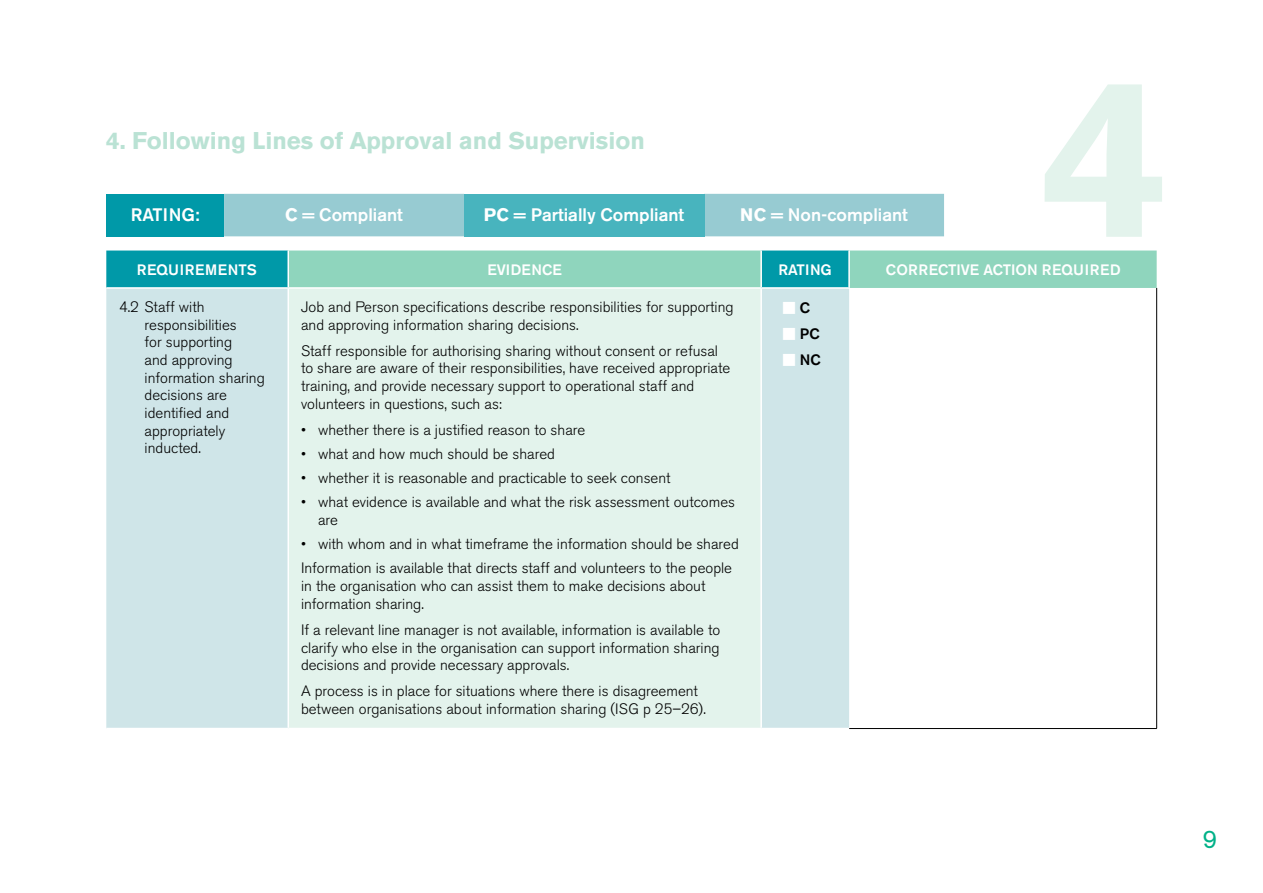
<style>
.page{position:relative;width:1263px;height:893px;background:#fff}
.page>*{position:absolute;margin:0;border:0;box-sizing:border-box;transform-origin:0 0}
.Chapter_No{font:700 225px "Akzidenz Grotesk BE";color:#e3f3ec}
.t1{font:25.5px "Akzidenz Grotesk BE";color:#00b188}
.Continued_Head{font:700 24px "Akzidenz Grotesk BE";color:#bae2d4}
.t2{font:500 18px "Akzidenz Grotesk BE";color:#fff}
.Text{font:300 15px/17.7px "Akzidenz Grotesk BE";color:#000}
.Bullet{font:300 15px/17.7px "Akzidenz Grotesk BE";color:#000}
.Numbers{font:300 15px/17.7px "Akzidenz Grotesk BE";color:#000}
.Steps_Text{font:500 15px "Akzidenz Grotesk BE";color:#fff}
.Steps_Text-2{font:500 15px "Akzidenz Grotesk BE";letter-spacing:.04em;color:#fff}
.Text-2{font:500 15px "Akzidenz Grotesk BE";color:#000}
.s1{font-weight:700}
</style>
<div class="page">
<div style="left:106px;top:194px;width:118px;height:42px;background:#0099a8"></div>
<div style="left:224px;top:194px;width:720px;height:42px;background:#97cbd2"></div>
<div style="left:464px;top:194px;width:240px;height:42px;background:#48b4be"></div>
<svg style="left:106px;top:251px;width:1051px;height:37px;background:#6ac5b7"></svg>
<div style="left:106px;top:289px;width:743px;height:439px;background:#cfe5e8"></div>
<div style="left:288px;top:288px;width:473px;height:440px;background:#e3f3ec"></div>
<hr style="left:287px;top:251px;width:2px;height:36px;background:#fff">
<hr style="left:760px;top:251px;width:2px;height:36px;background:#fff">
<hr style="left:848px;top:251px;width:2px;height:36px;background:#fff">
<hr style="left:106px;top:287px;width:182px;height:2px;background:#fff">
<hr style="left:288px;top:287px;width:473px;height:2px;background:#fff">
<hr style="left:287px;top:289px;width:2px;height:439px;background:#fff">
<hr style="left:761px;top:287px;width:89px;height:2px;background:#fff">
<hr style="left:760px;top:289px;width:2px;height:439px;background:#fff">
<hr style="left:1156px;top:288px;width:1px;height:440px;background:#000">
<hr style="left:849px;top:728px;width:308px;height:1px;background:#000">
<svg style="left:783px;top:302px;width:12px;height:12px"></svg>
<svg style="left:783px;top:328px;width:12px;height:12px"></svg>
<svg style="left:783px;top:354px;width:12px;height:12px"></svg>
<p class="Continued_Head" style="left:106px;top:126px;width:540px">4. Following Lines of Approval and Supervision</p>
<p class="t2" style="left:131px;top:204px;width:70px">RATING:</p>
<p class="t2" style="left:285px;top:204px;width:119px"><span class="s1">C</span> = Compliant</p>
<p class="t2" style="left:484px;top:204px;width:202px"><span class="s1">PC</span> = Partially Compliant</p>
<p class="t2" style="left:740px;top:204px;width:169px"><span class="s1">NC</span> = Non-compliant</p>
<p class="Chapter_No" style="left:1042px;top:28px;width:128px">4</p>
<p class="Steps_Text-2" style="left:137px;top:261px;width:122px">REQUIREMENTS</p>
<p class="Steps_Text" style="left:487px;top:261px;width:76px">EVIDENCE</p>
<p class="Steps_Text" style="left:778px;top:261px;width:55px">RATING</p>
<p class="Steps_Text" style="left:886px;top:261px;width:236px">CORRECTIVE ACTION REQUIRED</p>
<p class="Numbers" style="left:145px;top:298px;width:122px;text-indent:-26px">4.2 Staff with responsibilities<br>for supporting<br>and approving information sharing decisions are identified and appropriately inducted.</p>
<p class="Text" style="left:301px;top:298px;width:434px">Job and Person specifications describe responsibilities for supporting and approving information sharing decisions.</p>
<p class="Text" style="left:301px;top:342px;width:431px">Staff responsible for authorising sharing without consent or refusal to share are aware of their responsibilities, have received appropriate training, and provide necessary support to operational staff and volunteers in questions, such as:</p>
<p class="Bullet" style="left:301px;top:421px;width:286px">• whether there is a justified reason to share</p>
<p class="Bullet" style="left:301px;top:445px;width:255px">• what and how much should be shared</p>
<p class="Bullet" style="left:301px;top:469px;width:371px">• whether it is reasonable and practicable to seek consent</p>
<p class="Bullet" style="left:318px;top:494px;width:418px;text-indent:-17px">• what evidence is available and what the risk assessment outcomes are</p>
<p class="Bullet" style="left:301px;top:535px;width:439px">• with whom and in what timeframe the information should be shared</p>
<p class="Text" style="left:301px;top:559px;width:433px">Information is available that directs staff and volunteers to the people in the organisation who can assist them to make decisions about information sharing.</p>
<p class="Text" style="left:301px;top:621px;width:421px;text-align:justify">If a relevant line manager is not available, information is available to clarify who else in the organisation can support information sharing decisions and provide necessary approvals.</p>
<p class="Text" style="left:301px;top:683px;width:406px">A process is in place for situations where there is disagreement between organisations about information sharing (ISG p 25–26).</p>
<p class="Text-2" style="left:800px;top:298px;width:12px">C</p>
<p class="Text-2" style="left:800px;top:324px;width:22px">PC</p>
<p class="Text-2" style="left:800px;top:351px;width:22px">NC</p>
<h2 class="t1" style="left:1202px;top:824px;width:16px">9</h2>
</div>
